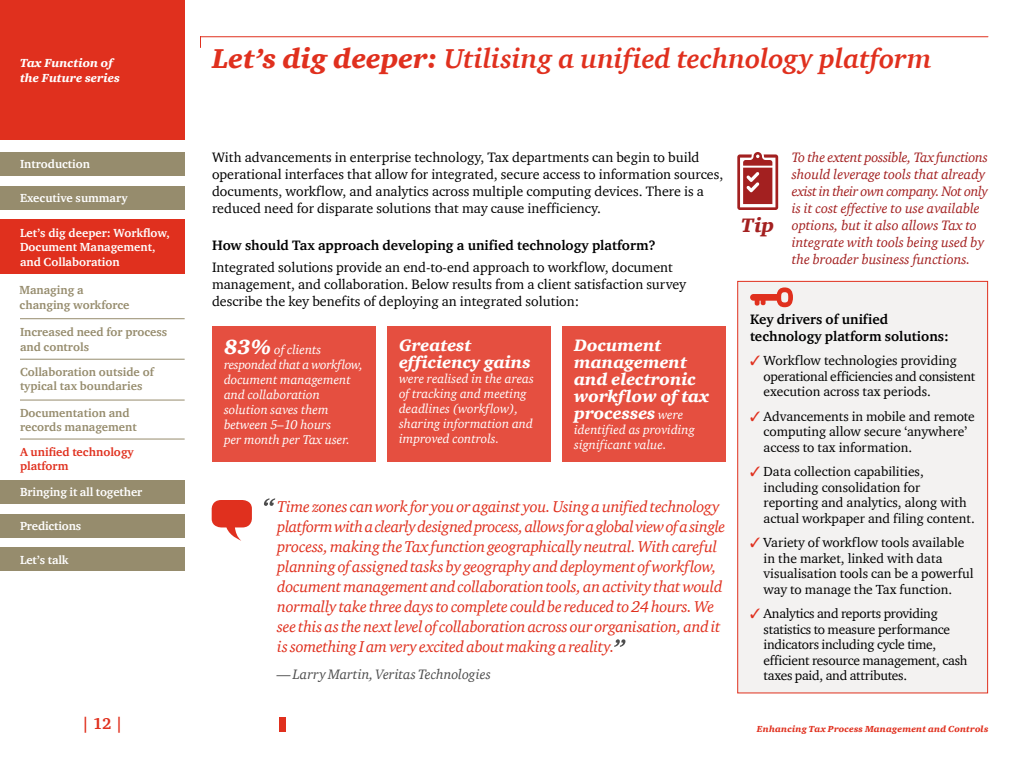
<style>
.page{position:relative;width:1024px;height:768px;background:#fff}
.page>*{position:absolute;margin:0;border:0;box-sizing:border-box;transform-origin:0 0}
.t1{font:italic 700 28px "ITC Charter Com";color:#e0301e}
.t2{font:italic 900 20px "ITC Charter Com";color:#a32020}
.t3{font:italic 900 17px/17px "ITC Charter Com";color:#fff}
.t4{font:italic 16px/20px "ITC Charter Com";letter-spacing:-.015em;color:#e0301e}
.t5{font:700 16px "ITC Charter Com";color:#e0301e}
.t6{font:14px/17px "ITC Charter Com";color:#000}
.t7{font:italic 14px/17px "ITC Charter Com";color:#a32020}
.t8{font:700 14px/17px "ITC Charter Com";color:#000}
.t9{font:italic 14px "ITC Charter Com";letter-spacing:-.005em;color:#4d4d4d}
.t10{font:13.5px/15.5px "ITC Charter Com";color:#000}
.t11{font:13.5px/15.5px "ITC Charter Com";letter-spacing:-.02em;color:#000}
.t12{font:italic 13px/15px "ITC Charter Com";color:#fff}
.t13{font:700 12px/14.4px "ITC Charter Com";color:#968c6d}
.t14{font:700 12px/14.4px "ITC Charter Com";color:#fff}
.t15{font:italic 900 12px/14.4px "ITC Charter Com";color:#fff}
.t16{font:700 12px/14.4px "ITC Charter Com";color:#e0301e}
.t17{font:italic 900 9px "ITC Charter Com";letter-spacing:.015em;color:#e0301e}
.s1{font-weight:900}
.s2{font-weight:900;font-size:21px}
.s3{font-weight:400;font-size:13px}
.s4{color:#e0301e}
</style>
<div class="page">
<div style="left:0;top:0;width:185px;height:140px;background:#e0301e"></div>
<hr style="left:201px;top:36px;width:787px;height:1px;background:#e0301e">
<svg style="left:212px;top:500px;width:40px;height:41px"></svg>
<svg style="left:264px;top:498px;width:11px;height:8px"></svg>
<svg style="left:614px;top:639px;width:11px;height:8px"></svg>
<div style="left:212px;top:327px;width:163px;height:135px;background:#e54f40"></div>
<div style="left:387px;top:327px;width:163px;height:135px;background:#e54f40"></div>
<div style="left:562px;top:327px;width:163px;height:135px;background:#e54f40"></div>
<svg style="left:737px;top:152px;width:41px;height:58px"></svg>
<div style="left:738px;top:281px;width:250px;height:412px;background:#f3f2f1"></div>
<div style="left:737px;top:281px;width:251px;height:412px;border:1px solid #e0301e"></div>
<svg style="left:750px;top:287px;width:43px;height:20px"></svg>
<div style="left:279px;top:717px;width:7px;height:15px;background:#e0301e"></div>
<div style="left:0;top:220px;width:185px;height:54px;background:#e0301e"></div>
<hr style="left:20px;top:359px;width:165px;height:1px;background:#968c6d">
<hr style="left:20px;top:439px;width:165px;height:1px;background:#968c6d">
<hr style="left:20px;top:400px;width:165px;height:1px;background:#968c6d">
<div style="left:0;top:480px;width:185px;height:24px;background:#968c6d"></div>
<div style="left:0;top:152px;width:185px;height:24px;background:#968c6d"></div>
<div style="left:0;top:186px;width:185px;height:24px;background:#968c6d"></div>
<div style="left:0;top:514px;width:185px;height:24px;background:#968c6d"></div>
<div style="left:0;top:547px;width:185px;height:24px;background:#968c6d"></div>
<hr style="left:20px;top:318px;width:165px;height:1px;background:#968c6d">
<p class="t15" style="left:20px;top:56px;width:102px">Tax Function of the Future series</p>
<p class="t14" style="left:20px;top:157px;width:72px">Introduction</p>
<p class="t14" style="left:20px;top:191px;width:109px">Executive summary</p>
<p class="t14" style="left:20px;top:225px;width:151px">Let’s dig deeper: Workflow,<br>Document Management, and Collaboration</p>
<p class="t13" style="left:20px;top:283px;width:112px">Managing a changing workforce</p>
<p class="t13" style="left:20px;top:325px;width:149px">Increased need for process and controls</p>
<p class="t13" style="left:20px;top:365px;width:135px">Collaboration outside of typical tax boundaries</p>
<p class="t13" style="left:20px;top:406px;width:118px">Documentation and records management</p>
<p class="t16" style="left:20px;top:444px;width:115px">A unified technology platform</p>
<p class="t14" style="left:20px;top:485px;width:124px">Bringing it all together</p>
<p class="t14" style="left:20px;top:519px;width:63px">Predictions</p>
<p class="t14" style="left:20px;top:552px;width:50px">Let’s talk</p>
<p class="t5" style="left:82px;top:714px;width:43px">| 12 |</p>
<h1 class="t1" style="left:212px;top:41px;width:721px"><span class="s1">Let’s dig deeper:</span> Utilising a unified technology platform</h1>
<p class="t6" style="left:212px;top:149px;width:513px">With advancements in enterprise technology, Tax departments can begin to build operational interfaces that allow for integrated, secure access to information sources, documents, workflow, and analytics across multiple computing devices. There is a reduced need for disparate solutions that may cause inefficiency.</p>
<p class="t8" style="left:212px;top:237px;width:445px">How should Tax approach developing a unified technology platform?</p>
<p class="t6" style="left:212px;top:259px;width:476px">Integrated solutions provide an end-to-end approach to workflow, document management, and collaboration. Below results from a client satisfaction survey describe the key benefits of deploying an integrated solution:</p>
<p class="t12" style="left:224px;top:342px;width:141px"><span class="s2">83%</span> of clients responded that a workflow, document management and collaboration solution saves them between 5–10 hours<br>per month per Tax user.</p>
<p class="t3" style="left:399px;top:337px;width:133px">Greatest efficiency gains</p>
<p class="t12" style="left:399px;top:371px;width:136px">were realised in the areas of tracking and meeting deadlines (workflow), sharing information and improved controls.</p>
<p class="t3" style="left:574px;top:337px;width:136px">Document management and electronic workflow of tax processes <span class="s3">were</span></p>
<p class="t12" style="left:574px;top:422px;width:122px">identified as providing significant value.</p>
<p class="t4" style="left:277px;top:496px;width:450px">Time zones can work for you or against you. Using a unified technology platform with a clearly designed process, allows for a global view of a single process, making the Tax function geographically neutral. With careful planning of assigned tasks by geography and deployment of workflow, document management and collaboration tools, an activity that would normally take three days to complete could be reduced to 24 hours. We see this as the next level of collaboration across our organisation, and it is something I am very excited about making a reality.</p>
<p class="t9" style="left:277px;top:666px;width:216px">— Larry Martin, Veritas Technologies</p>
<p class="t2" style="left:741px;top:213px;width:35px">Tip</p>
<p class="t7" style="left:792px;top:149px;width:198px">To the extent possible, Tax functions should leverage tools that already exist in their own company. Not only is it cost effective to use available options, but it also allows Tax to integrate with tools being used by the broader business functions.</p>
<p class="t8" style="left:750px;top:310px;width:200px">Key drivers of unified technology platform solutions:</p>
<p class="t10" style="left:764px;top:353px;width:213px;text-indent:-14px"><span class="s4">✓</span> Workflow technologies providing operational efficiencies and consistent execution across tax periods.</p>
<p class="t10" style="left:764px;top:408px;width:213px;text-indent:-14px"><span class="s4">✓</span> Advancements in mobile and remote computing allow secure ‘anywhere’ access to tax information.</p>
<p class="t10" style="left:764px;top:464px;width:213px;text-indent:-14px"><span class="s4">✓</span> Data collection capabilities, including consolidation for reporting and analytics, along with actual workpaper and filing content.</p>
<p class="t10" style="left:764px;top:535px;width:212px;text-indent:-14px"><span class="s4">✓</span> Variety of workflow tools available in the market, linked with data visualisation tools can be a powerful way to manage the Tax function.</p>
<p class="t11" style="left:764px;top:606px;width:205px;text-indent:-14px"><span class="s4">✓</span> Analytics and reports providing statistics to measure performance indicators including cycle time, efficient resource management, cash taxes paid, and attributes.</p>
<p class="t17" style="left:757px;top:723px;width:233px">Enhancing Tax Process Management and Controls</p>
</div>
